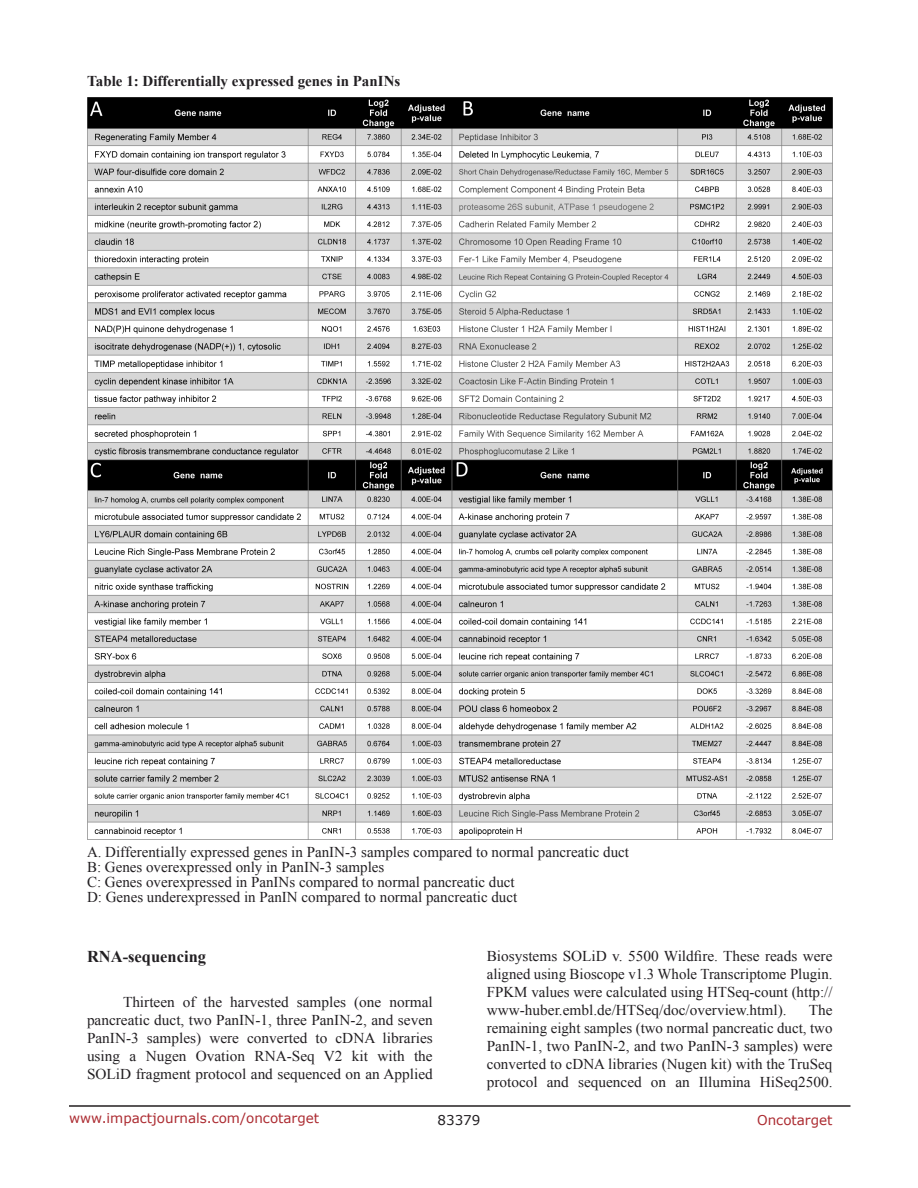
<style>
.page{position:relative;width:918px;height:1188px;background:#fff}
.page>*{position:absolute;margin:0;border:0;box-sizing:border-box;transform-origin:0 0}
.SubHeading{font:700 16.5px "Times New Roman";color:#221f22}
.BodyText{font:15px/18px "Times New Roman";color:#221f22;text-align:justify}
.TableText{font:15px "Times New Roman";color:#221f22}
.TableHeading{font:700 15px "Times New Roman";color:#221f22}
.t1{font:13.5px "Verdana";color:#ac2b31}
.t2{font:13.5px "Verdana";color:#221f22}
</style>
<div class="page">
<hr style="left:69px;top:1105px;width:781px;height:2px;background:#231f20">
<img style="left:87px;top:97px;width:745px;height:742px">
<p class="TableHeading" style="left:87px;top:70px;width:315px">Table 1: Differentially expressed genes in PanINs</p>
<p class="TableText" style="left:87px;top:842px;width:544px">A. Differentially expressed genes in PanIN-3 samples compared to normal pancreatic duct</p>
<p class="TableText" style="left:87px;top:857px;width:299px">B: Genes overexpressed only in PanIN-3 samples</p>
<p class="TableText" style="left:87px;top:872px;width:429px">C: Genes overexpressed in PanINs compared to normal pancreatic duct</p>
<p class="TableText" style="left:87px;top:887px;width:432px">D: Genes underexpressed in PanIN compared to normal pancreatic duct</p>
<p class="SubHeading" style="left:87px;top:945px;width:121px">RNA-sequencing</p>
<p class="BodyText" style="left:87px;top:992px;width:347px;text-indent:36px">Thirteen of the harvested samples (one normal pancreatic duct, two PanIN-1, three PanIN-2, and seven PanIN-3 samples) were converted to cDNA libraries using a Nugen Ovation RNA-Seq V2 kit with the SOLiD fragment protocol and sequenced on an Applied</p>
<p class="BodyText" style="left:487px;top:947px;width:347px">Biosystems SOLiD v. 5500 Wildfire. These reads were aligned using Bioscope v1.3 Whole Transcriptome Plugin.<br>FPKM values were calculated using HTSeq-count (http:// www-huber.embl.de/HTSeq/doc/overview.html).</p>
<p class="BodyText" style="left:487px;top:1001px;width:347px;text-indent:322px">The remaining eight samples (two normal pancreatic duct, two PanIN-1, two PanIN-2, and two PanIN-3 samples) were converted to cDNA libraries (Nugen kit) with the TruSeq protocol and sequenced on an Illumina HiSeq2500.</p>
<p class="t1" style="left:69px;top:1109px;width:252px">www.impactjournals.com/oncotarget</p>
<p class="t2" style="left:438px;top:1111px;width:44px">83379</p>
<p class="t1" style="left:757px;top:1111px;width:77px">Oncotarget</p>
</div>
